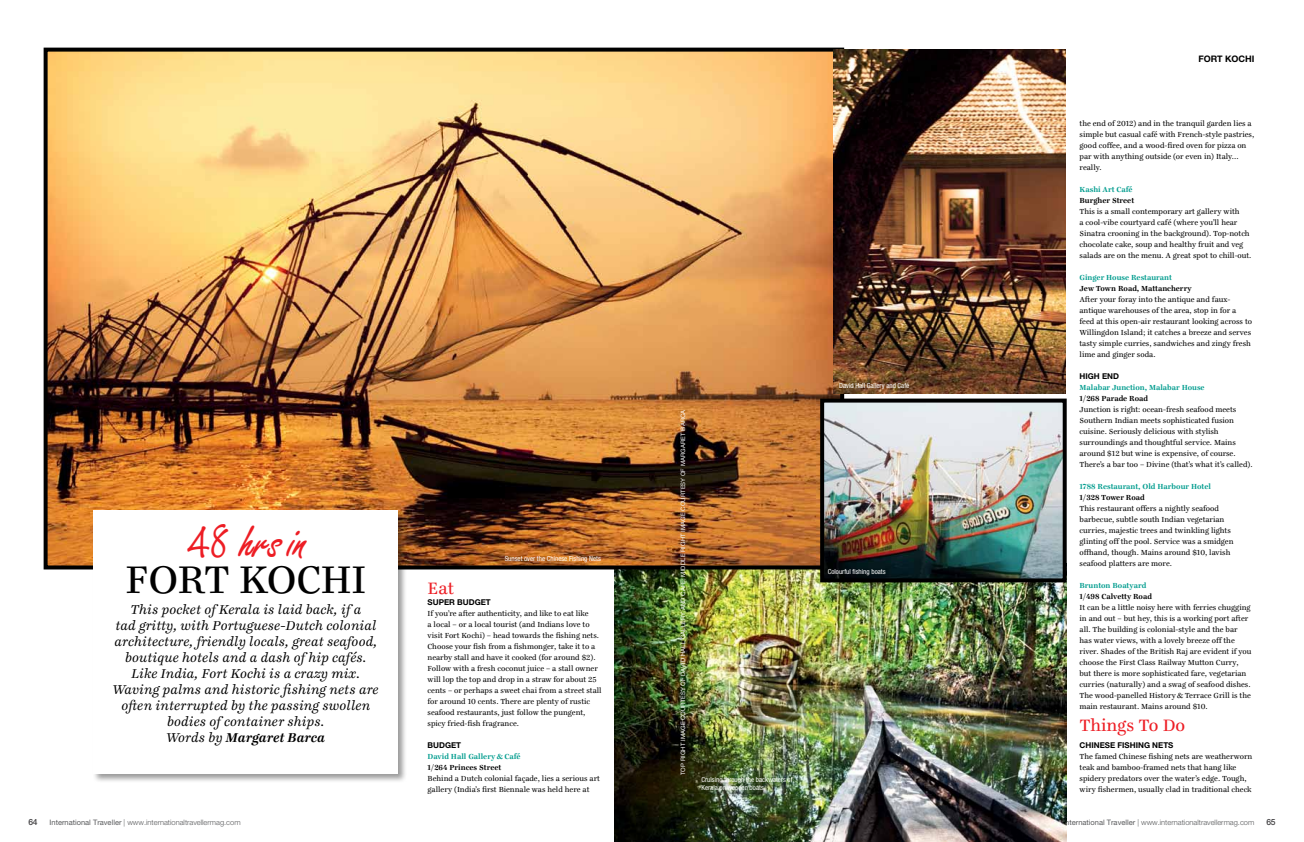
<style>
.page{position:relative;width:1304px;height:842px;background:#fff}
.page>*{position:absolute;margin:0;border:0;box-sizing:border-box;transform-origin:0 0}
.t1{font:48px "Carefree";color:#ed1d24}
.t2{font:42px "Ingeborg";letter-spacing:-.02em;color:#000}
.t3{font:18px "Ingeborg";letter-spacing:-.005em;color:#ed1d24}
.t4{font:italic 14px/16px "Ingeborg";letter-spacing:.01em;color:#000;text-align:center}
.t5{font:700 9px "Helvetica Neue CE";color:#000}
.t6{font:500 8.5px "Helvetica Neue CE";color:#414042}
.t7{font:8px/11px "Ingeborg";color:#000}
.t8{font:700 8px "Ingeborg";letter-spacing:-.005em;color:#009c8e}
.t9{font:700 8px "Ingeborg";color:#000}
.t10{font:700 8px "Helvetica Neue CE";color:#000}
.t11{font:300 7.5px "Helvetica Neue";color:#58595b}
.t12{font:condensed 7px/8px "Helvetica Neue";color:#fff}
.t13{font:6px "Helvetica Neue";letter-spacing:.02em;color:#fff}
.s1{font-family:"CAC Pinafore"}
.s2{font-weight:700}
.s3{font-weight:400}
</style>
<div class="page">
<img style="left:614px;top:569px;width:452px;height:273px">
<img style="left:49px;top:53px;width:790px;height:511px">
<div style="left:44px;top:48px;width:800px;height:521px;border:4px solid #000"></div>
<img style="left:834px;top:50px;width:231px;height:344px">
<div style="left:92px;top:509px;width:316px;height:274px;background:#000;opacity:.4"></div>
<div style="left:94px;top:510px;width:304px;height:264px;background:#fff"></div>
<img style="left:825px;top:404px;width:237px;height:173px">
<div style="left:820px;top:399px;width:247px;height:183px;border:4px solid #000"></div>
<div style="left:703px;top:778px;width:97px;height:19px;background:#000;opacity:.6"></div>
<h1 class="t1" style="left:186px;top:514px;width:121px"><span class="s1">48</span> hrs in</h1>
<h2 class="t2" style="left:125px;top:554px;width:243px">FORT KOCHI</h2>
<p class="t4" style="left:113px;top:602px;width:267px">This pocket of Kerala is laid back, if a<br>tad gritty, with Portuguese-Dutch colonial architecture, friendly locals, great seafood, boutique hotels and a dash of hip cafés.<br>Like India, Fort Kochi is a crazy mix.<br>Waving palms and historic fishing nets are often interrupted by the passing swollen bodies of container ships.<br>Words by <span class="s2">Margaret Barca</span></p>
<p class="t12" style="left:505px;top:554px;width:98px">Sunset over the Chinese Fishing Nets</p>
<h3 class="t3" style="left:428px;top:577px;width:28px">Eat</h3>
<p class="t10" style="left:428px;top:597px;width:65px">SUPER BUDGET</p>
<p class="t7" style="left:428px;top:608px;width:176px">If you’re after authenticity, and like to eat like<br>a local – or a local tourist (and Indians love to visit Fort Kochi) – head towards the fishing nets.<br>Choose your fish from a fishmonger, take it to a nearby stall and have it cooked (for around $2).<br>Follow with a fresh coconut juice – a stall owner will lop the top and drop in a straw for about 25 cents – or perhaps a sweet chai from a street stall for around 10 cents. There are plenty of rustic seafood restaurants, just follow the pungent, spicy fried-fish fragrance.</p>
<p class="t10" style="left:428px;top:740px;width:35px">BUDGET</p>
<p class="t8" style="left:428px;top:751px;width:94px">David Hall Gallery &amp; Café</p>
<p class="t9" style="left:428px;top:762px;width:75px">1/264 Princes Street</p>
<p class="t7" style="left:428px;top:773px;width:174px">Behind a Dutch colonial façade, lies a serious art gallery (India’s first Biennale was held here at</p>
<p class="t13" style="left:679px;top:775px;width:367px;rotate:-90deg">top right image courtesy of david hall gallery and cafe; middle right image courtesy of mARGARET barca</p>
<p class="t12" style="left:702px;top:776px;width:92px">Cruising through the backwaters of<br>Kerala on wooden boats</p>
<p class="t12" style="left:839px;top:381px;width:72px">David Hall Gallery and Café</p>
<p class="t12" style="left:828px;top:567px;width:59px">Colourful fishing boats</p>
<p class="t5" style="left:1199px;top:53px;width:57px">FORT KOCHI</p>
<p class="t7" style="left:1080px;top:118px;width:176px">the end of 2012) and in the tranquil garden lies a simple but casual café with French-style pastries, good coffee, and a wood-fired oven for pizza on par with anything outside (or even in) Italy... really.</p>
<p class="t8" style="left:1080px;top:184px;width:54px">Kashi Art Café</p>
<p class="t9" style="left:1080px;top:195px;width:56px">Burgher Street</p>
<p class="t7" style="left:1080px;top:206px;width:173px">This is a small contemporary art gallery with<br>a cool-vibe courtyard café (where you’ll hear Sinatra crooning in the background). Top-notch chocolate cake, soup and healthy fruit and veg salads are on the menu. A great spot to chill-out.</p>
<p class="t8" style="left:1080px;top:272px;width:94px">Ginger House Restaurant</p>
<p class="t9" style="left:1080px;top:283px;width:114px">Jew Town Road, Mattancherry</p>
<p class="t7" style="left:1080px;top:294px;width:174px">After your foray into the antique and faux&shy;antique warehouses of the area, stop in for a feed at this open-air restaurant looking across to Willingdon Island; it catches a breeze and serves tasty simple curries, sandwiches and zingy fresh lime and ginger soda.</p>
<p class="t10" style="left:1080px;top:371px;width:41px">HIGH END</p>
<p class="t8" style="left:1080px;top:382px;width:127px">Malabar Junction, Malabar House</p>
<p class="t9" style="left:1080px;top:393px;width:70px">1/268 Parade Road</p>
<p class="t7" style="left:1080px;top:404px;width:175px">Junction is right: ocean-fresh seafood meets Southern Indian meets sophisticated fusion cuisine. Seriously delicious with stylish surroundings and thoughtful service. Mains around $12 but wine is expensive, of course.<br>There’s a bar too – Divine (that’s what it’s called).</p>
<p class="t8" style="left:1080px;top:481px;width:133px">1788 Restaurant, Old Harbour Hotel</p>
<p class="t9" style="left:1080px;top:492px;width:67px">1/328 Tower Road</p>
<p class="t7" style="left:1080px;top:503px;width:156px">This restaurant offers a nightly seafood barbecue, subtle south Indian vegetarian curries, majestic trees and twinkling lights glinting off the pool. Service was a smidgen offhand, though. Mains around $10, lavish seafood platters are more.</p>
<p class="t8" style="left:1080px;top:580px;width:68px">Brunton Boatyard</p>
<p class="t9" style="left:1080px;top:591px;width:74px">1/498 Calvetty Road</p>
<p class="t7" style="left:1080px;top:602px;width:173px">It can be a little noisy here with ferries chugging in and out – but hey, this is a working port after all. The building is colonial-style and the bar has water views, with a lovely breeze off the river. Shades of the British Raj are evident if you choose the First Class Railway Mutton Curry, but there is more sophisticated fare, vegetarian curries (naturally) and a swag of seafood dishes.<br>The wood-panelled History &amp; Terrace Grill is the main restaurant. Mains around $10.</p>
<h3 class="t3" style="left:1080px;top:714px;width:107px">Things To Do</h3>
<p class="t10" style="left:1080px;top:740px;width:95px">CHI NESE FISHI NG NETS</p>
<p class="t7" style="left:1080px;top:750px;width:174px">The famed Chinese fishing nets are weatherworn teak and bamboo-framed nets that hang like spidery predators over the water’s edge. Tough, wiry fishermen, usually clad in traditional check</p>
<p class="t6" style="left:28px;top:816px;width:11px">64</p>
<p class="t11" style="left:50px;top:817px;width:193px"><span class="s3">International Traveller</span> | www.internationaltravellermag.com</p>
<p class="t11" style="left:1063px;top:817px;width:193px"><span class="s3">International Traveller</span> | www.internationaltravellermag.com</p>
<p class="t6" style="left:1266px;top:816px;width:11px">65</p>
</div>
